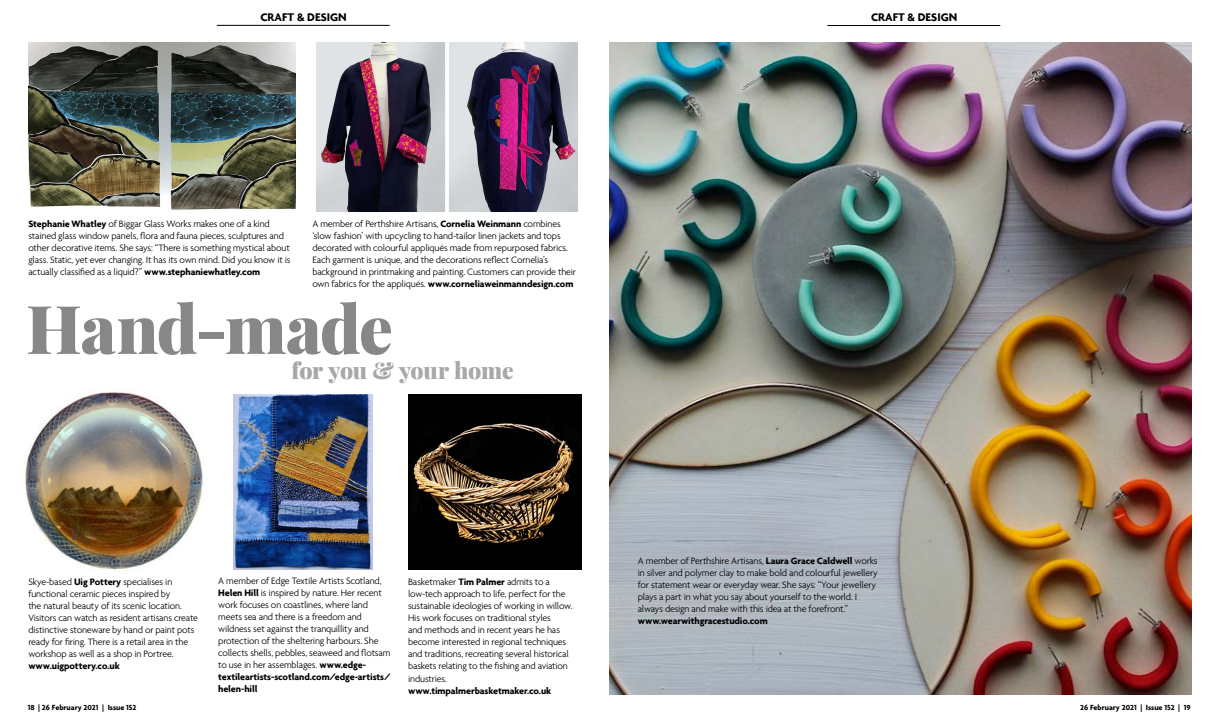
<style>
.page{position:relative;width:1219px;height:723px;background:#fff}
.page>*{position:absolute;margin:0;border:0;box-sizing:border-box;transform-origin:0 0}
.t1{font:900 67.1px "Playfair Display";letter-spacing:-.02em;color:#878787}
.t2{font:900 23px "Playfair Display";letter-spacing:-.015em;color:#a8a8a7}
.t3{font:700 12px "Agenda";color:#000}
.t4{font:300 10px/12px "Agenda";letter-spacing:-.02em;color:#000}
.t5{font:700 10px "Agenda";letter-spacing:-.01em;color:#000}
.t6{font:700 8px "Agenda";color:#000}
.s1{font-weight:700}
</style>
<div class="page">
<img style="left:234px;top:395px;width:139px;height:174px">
<img style="left:408px;top:395px;width:174px;height:174px">
<img style="left:28px;top:42px;width:267px;height:168px">
<img style="left:316px;top:42px;width:262px;height:169px">
<img style="left:25px;top:392px;width:178px;height:178px">
<hr style="left:217px;top:25px;width:173px;height:1px;background:#000">
<hr style="left:827px;top:25px;width:173px;height:1px;background:#000">
<img style="left:609px;top:43px;width:582px;height:651px">
<p class="t3" style="left:261px;top:10px;width:88px">CRAFT &amp; DESIGN</p>
<p class="t3" style="left:871px;top:10px;width:88px">CRAFT &amp; DESIGN</p>
<p class="t4" style="left:28px;top:218px;width:264px"><span class="s1">Stephanie Whatley</span> of Biggar Glass Works makes one of a kind stained glass window panels, flora and fauna pieces, sculptures and other decorative items. She says: “There is something mystical about glass. Static, yet ever changing. It has its own mind. Did you know it is actually classified as a liquid?” <span class="s1">www.stephaniewhatley.com</span></p>
<p class="t4" style="left:312px;top:218px;width:265px">A member of Perthshire Artisans, <span class="s1">Cornelia Weinmann</span> combines ‘slow fashion’ with upcycling to hand-tailor linen jackets and tops decorated with colourful appliqués made from repurposed fabrics.<br>Each garment is unique, and the decorations reflect Cornelia’s background in printmaking and painting. Customers can provide their own fabrics for the appliqués. <span class="s1">www.corneliaweinmanndesign.com</span></p>
<h1 class="t1" style="left:26px;top:276px;width:368px">Hand-made</h1>
<h2 class="t2" style="left:292px;top:352px;width:223px">for you &amp; your home</h2>
<p class="t4" style="left:28px;top:575px;width:171px">Skye-based <span class="s1">Uig Pottery</span> specialises in functional ceramic pieces inspired by<br>the natural beauty of its scenic location.<br>Visitors can watch as resident artisans create distinctive stoneware by hand or paint pots ready for firing. There is a retail area in the workshop as well as a shop in Portree.</p>
<p class="t5" style="left:28px;top:659px;width:93px">www.uigpottery.co.uk</p>
<p class="t4" style="left:218px;top:574px;width:174px">A member of Edge Textile Artists Scotland, <span class="s1">Helen Hill</span> is inspired by nature. Her recent work focuses on coastlines, where land meets sea and there is a freedom and wildness set against the tranquillity and protection of the sheltering harbours. She collects shells, pebbles, seaweed and flotsam to use in her assemblages. <span class="s1">www.edge&shy;textileartists-scotland.com/edge-artists/ helen-hill</span></p>
<p class="t4" style="left:408px;top:576px;width:166px">Basketmaker <span class="s1">Tim Palmer</span> admits to a low-tech approach to life, perfect for the sustainable ideologies of working in willow.<br>His work focuses on traditional styles<br>and methods and in recent years he has become interested in regional techniques and traditions, recreating several historical baskets relating to the fishing and aviation industries.</p>
<p class="t5" style="left:408px;top:684px;width:145px">www.timpalmerbasketmaker.co.uk</p>
<p class="t4" style="left:638px;top:555px;width:241px">A member of Perthshire Artisans, <span class="s1">Laura Grace Caldwell</span> works in silver and polymer clay to make bold and colourful jewellery for statement wear or everyday wear. She says: “Your jewellery plays a part in what you say about yourself to the world. I always design and make with this idea at the forefront.”</p>
<p class="t5" style="left:638px;top:615px;width:131px">www.wearwithgracestudio.com</p>
<p class="t6" style="left:28px;top:703px;width:110px">18 | 26 February 2021 | Issue 152</p>
<p class="t6" style="left:1080px;top:702px;width:112px">26 February 2021 | Issue 152 | 19</p>
</div>
